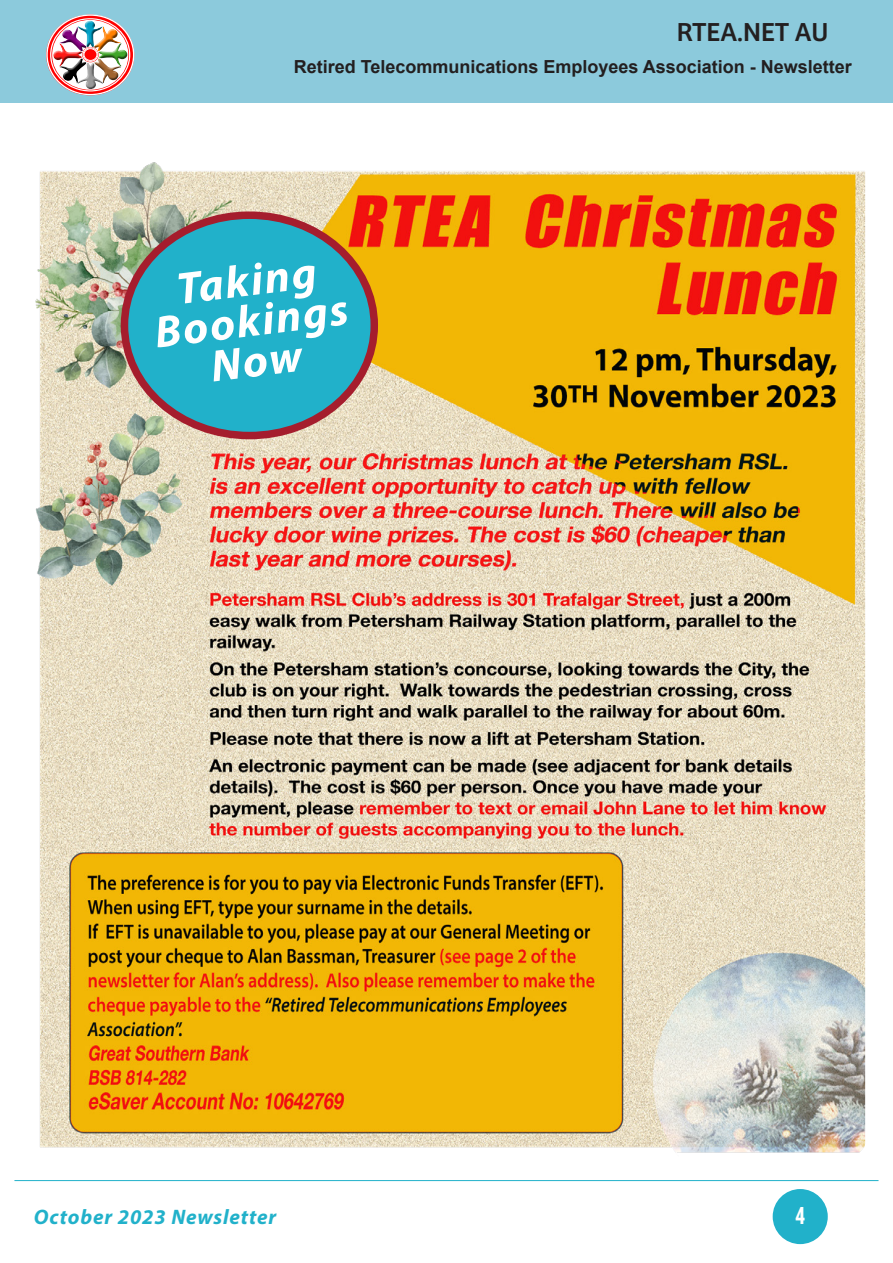
<style>
.page{position:relative;width:893px;height:1263px;background:#fff}
.page>*{position:absolute;margin:0;border:0;box-sizing:border-box;transform-origin:0 0}
.Footer_Text{font:italic 700 45px/40.5px "Myriad Pro";color:#fff;text-align:center}
.t1{font:27px "Bree";color:#231f20}
.t2{font:700 23.7px "Roboto Condensed";color:#fff;scale:.85 1}
.t3{font:italic 700 21px "Myriad Pro";letter-spacing:.04em;color:#21b1ca}
.t4{font:700 18px "Arial";color:#231f20}
</style>
<div class="page">
<hr style="left:14px;top:1180px;width:864px;height:1px;background:#21b1ca">
<div style="left:0;top:0;width:893px;height:102px;background:#8ccadc"></div>
<svg style="left:47px;top:15px;width:87px;height:80px"></svg>
<div style="left:50px;top:18px;width:80px;height:74px;border:1px solid #fff;border-radius:50%"></div>
<div style="left:46px;top:14px;width:88px;height:81px;border:1px solid #fff;border-radius:50%"></div>
<svg style="left:52px;top:20px;width:76px;height:70px"></svg>
<img style="left:53px;top:21px;width:74px;height:68px">
<div style="left:773px;top:1189px;width:55px;height:55px;background:#21b1ca;border-radius:50%"></div>
<img style="left:36px;top:162px;width:829px;height:991px">
<div style="left:124px;top:215px;width:250px;height:221px;background:#21b1ca;border-radius:50%"></div>
<div style="left:121px;top:211px;width:257px;height:228px;border:8px solid #a51d2d;border-radius:50%"></div>
<h2 class="t1" style="left:677px;top:12px;width:153px">RTEA.NET AU</h2>
<p class="t4" style="left:294px;top:55px;width:560px">Retired Telecommunications Employees Association - Newsletter</p>
<p class="Footer_Text" style="left:147px;top:271px;width:196px;rotate:-7deg">Taking<br>Bookings<br>Now</p>
<p class="t3" style="left:34px;top:1204px;width:244px">October 2023 Newsletter</p>
<h3 class="t2" style="left:795px;top:1199px;width:14px">4</h3>
</div>
